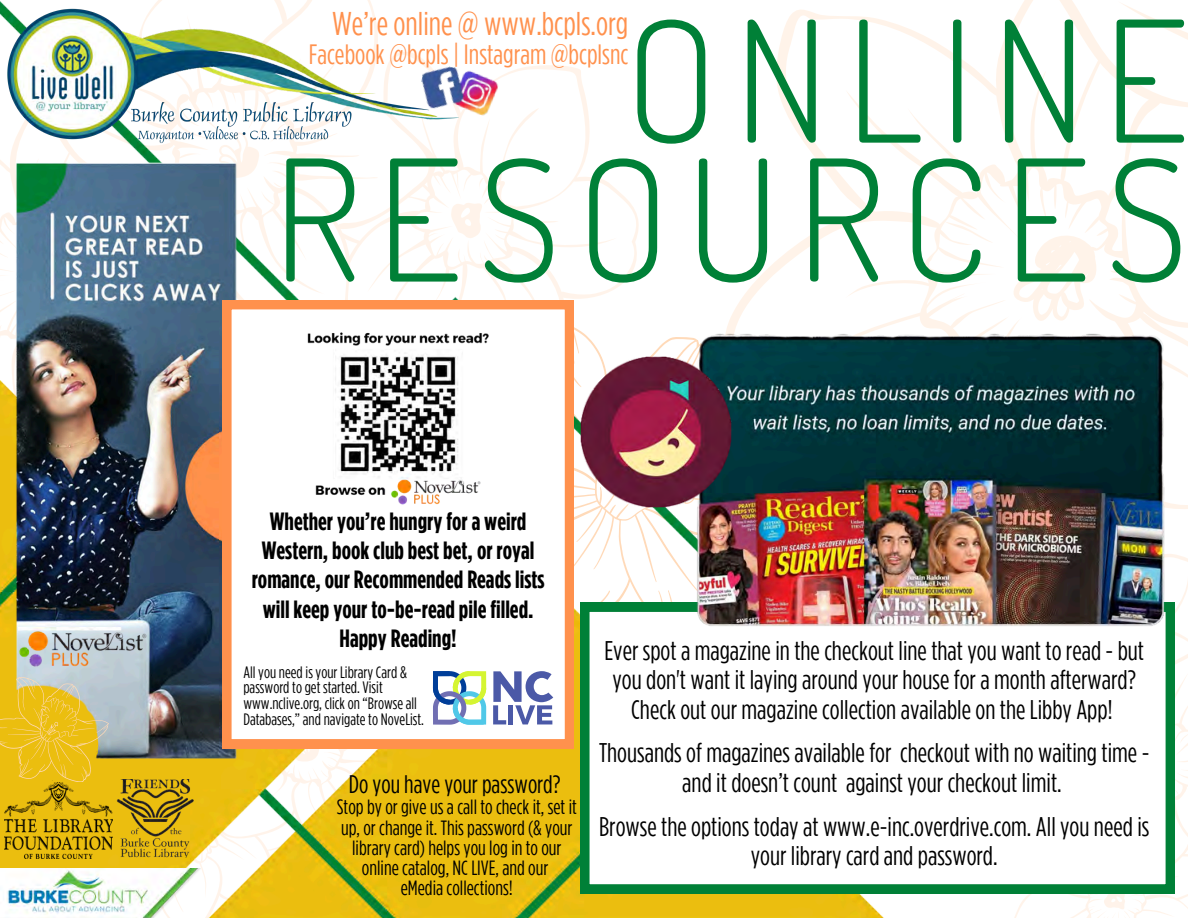
<style>
.page{position:relative;width:1188px;height:918px;background:#fff}
.page>*{position:absolute;margin:0;border:0;box-sizing:border-box;transform-origin:0 0}
.t1{font:300 168.45px/138.9px "Dosis";letter-spacing:.1em;color:#008037;text-align:right}
.t2{font:32.85px "Gotham Condensed";color:#ff914d}
.t3{font:27.9px "Gotham Condensed";color:#ff914d}
.t4{font:26.85px/29.2px "Gotham Condensed";color:#000;text-align:center}
.t5{font:25.35px "Gotham Condensed";color:#000}
.t6{font:700 24.9px/29.2px "Gotham Condensed";color:#000;text-align:center}
.t7{font:20.55px/20.1px "Gotham Condensed";color:#000;text-align:center}
.t8{font:16.5px/15.8px "Gotham Condensed";color:#000}
</style>
<div class="page">
<svg style="left:961px;top:696px;width:227px;height:222px"></svg>
<svg style="left:1175px;top:753px;width:1px;height:27px"></svg>
<svg style="left:1103px;top:893px;width:24px;height:17px"></svg>
<svg style="left:887px;top:0;width:301px;height:317px"></svg>
<img style="left:0;top:10px;width:887px;height:908px">
<img style="left:0;top:868px;width:200px;height:50px">
<img style="left:0;top:0;width:465px;height:147px">
<img style="left:417px;top:63px;width:84px;height:58px">
<svg style="left:581px;top:603px;width:594px;height:290px"></svg>
<img style="left:5px;top:782px;width:108px;height:77px">
<img style="left:116px;top:779px;width:80px;height:79px">
<img style="left:672px;top:317px;width:516px;height:379px">
<img style="left:581px;top:356px;width:150px;height:151px">
<img style="left:5px;top:154px;width:245px;height:614px">
<svg style="left:223px;top:300px;width:351px;height:448px"></svg>
<svg style="left:493px;top:671px;width:60px;height:53px"></svg>
<svg style="left:433px;top:671px;width:53px;height:54px"></svg>
<img style="left:306px;top:317px;width:187px;height:190px">
<img style="left:18px;top:628px;width:133px;height:42px">
<svg style="left:0;top:677px;width:109px;height:105px;background:#e1c03e"></svg>
<p class="t2" style="left:332px;top:3px;width:298px">We’re online @ www.bcpls.org</p>
<p class="t3" style="left:309px;top:37px;width:321px">Facebook @bcpls | Instagram @bcplsnc</p>
<p class="t1" style="left:273px;top:7px;width:916px">ONLINE<br>RESOURCES</p>
<p class="t6" style="left:252px;top:506px;width:294px">Whether you’re hungry for a weird<br>Western, book club best bet, or royal romance, our Recommended Reads lists will keep your to-be-read pile filled.<br>Happy Reading!</p>
<p class="t8" style="left:243px;top:664px;width:182px">All you need is your Library Card &amp; password to get started. Visit www.nclive.org, click on “Browse all Databases,” and navigate to NoveList.</p>
<p class="t5" style="left:349px;top:769px;width:213px">Do you have your password?</p>
<p class="t7" style="left:337px;top:797px;width:242px">Stop by or give us a call to check it, set it up, or change it. This password (&amp; your library card) helps you log in to our online catalog, NC LIVE, and our<br>eMedia collections!</p>
<p class="t4" style="left:604px;top:636px;width:541px">Ever spot a magazine in the checkout line that you want to read - but you don't want it laying around your house for a month afterward?<br>Check out our magazine collection available on the Libby App!</p>
<p class="t4" style="left:599px;top:738px;width:552px">Thousands of magazines available for checkout with no waiting time - and it doesn’t count against your checkout limit.</p>
<h2 class="t4" style="left:599px;top:811px;width:552px">Browse the options today at www.e-inc.overdrive.com. All you need is your library card and password.</h2>
</div>
